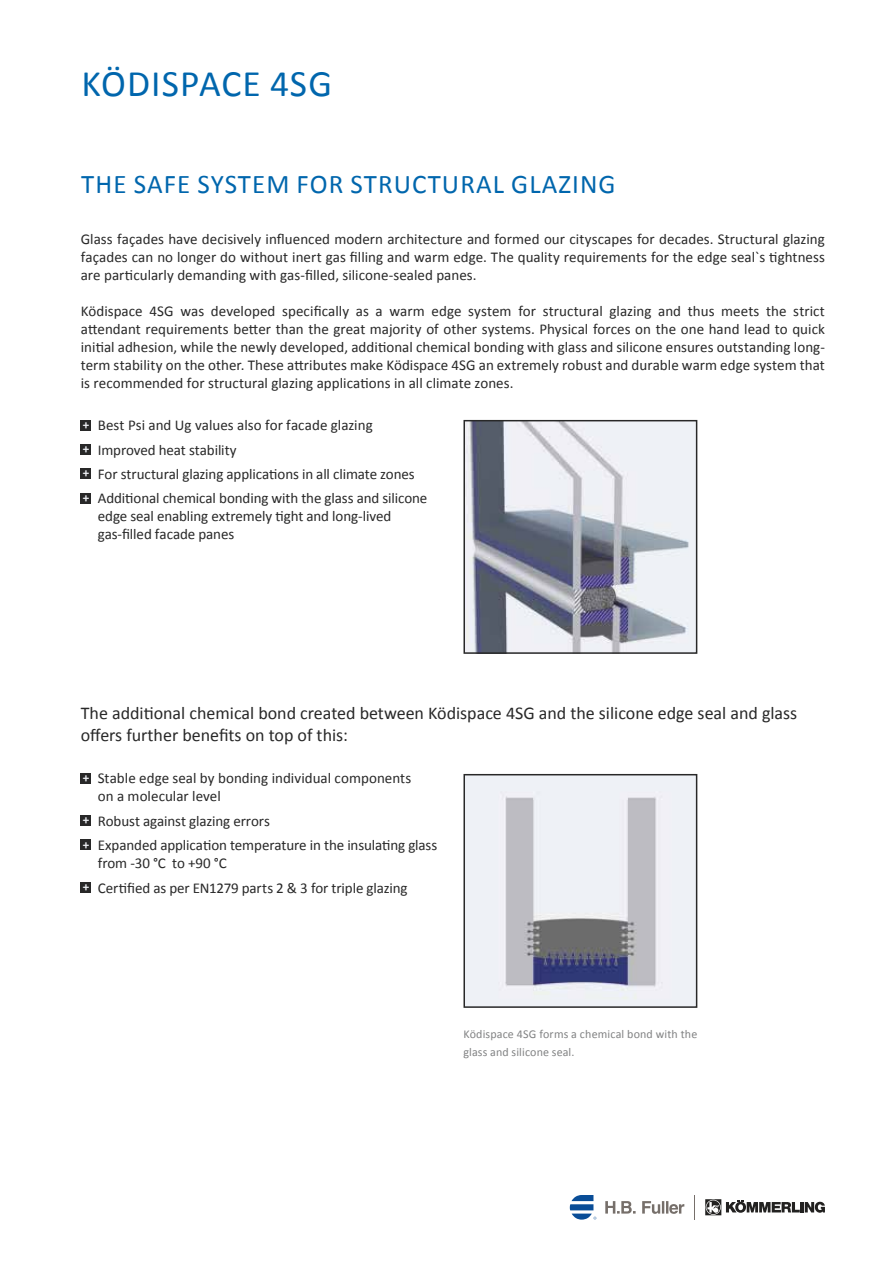
<style>
.page{position:relative;width:893px;height:1263px;background:#fff}
.page>*{position:absolute;margin:0;border:0;box-sizing:border-box;transform-origin:0 0}
.t1{font:37.5px "Calibri";letter-spacing:.03em;color:#0066ad}
.t2{font:27px "Calibri";letter-spacing:.04em;color:#0066ad}
.t3{font:18px/21.6px "Calibri";color:#282828}
.t4{font:15px/18px "Calibri";letter-spacing:-.005em;color:#282828}
.t5{font:12px/18px "Calibri";letter-spacing:.01em;color:#818283}
.s1{font-weight:700;font-size:13.05px;color:#eff1f5}
</style>
<div class="page">
<svg style="left:605px;top:1201px;width:79px;height:13px"></svg>
<svg style="left:570px;top:1195px;width:26px;height:24px"></svg>
<svg style="left:694px;top:1195px;width:1px;height:24px"></svg>
<svg style="left:705px;top:1199px;width:120px;height:16px"></svg>
<div style="left:81px;top:420px;width:10px;height:10px;background:#282828"></div>
<div style="left:81px;top:444px;width:10px;height:11px;background:#282828"></div>
<div style="left:81px;top:469px;width:10px;height:10px;background:#282828"></div>
<div style="left:81px;top:493px;width:10px;height:10px;background:#282828"></div>
<img style="left:466px;top:423px;width:228px;height:228px">
<div style="left:463px;top:420px;width:234px;height:234px;border:2px solid #282828"></div>
<div style="left:81px;top:773px;width:10px;height:10px;background:#282828"></div>
<div style="left:81px;top:815px;width:10px;height:11px;background:#282828"></div>
<div style="left:81px;top:840px;width:10px;height:10px;background:#282828"></div>
<div style="left:81px;top:882px;width:10px;height:10px;background:#282828"></div>
<img style="left:466px;top:777px;width:228px;height:228px">
<div style="left:463px;top:774px;width:234px;height:234px;border:2px solid #282828"></div>
<h1 class="t1" style="left:82px;top:60px;width:252px">KÖDISPACE 4SG</h1>
<h2 class="t2" style="left:81px;top:167px;width:536px">THE SAFE SYSTEM FOR STRUCTURAL GLAZING</h2>
<p class="t4" style="left:81px;top:230px;width:746px;text-align:justify">Glass façades have decisively influenced modern architecture and formed our cityscapes for decades. Structural glazing façades can no longer do without inert gas filling and warm edge. The quality requirements for the edge seal`s tightness are particularly demanding with gas-filled, silicone-sealed panes.</p>
<p class="t4" style="left:81px;top:302px;width:746px;text-align:justify">Ködispace 4SG was developed specifically as a warm edge system for structural glazing and thus meets the strict attendant requirements better than the great majority of other systems. Physical forces on the one hand lead to quick initial adhesion, while the newly developed, additional chemical bonding with glass and silicone ensures outstanding long&shy;term stability on the other. These attributes make Ködispace 4SG an extremely robust and durable warm edge system that is recommended for structural glazing applications in all climate zones.</p>
<p class="t4" style="left:83px;top:413px;width:346px;line-height:24.5px"><span class="s1">+</span> Best Psi and Ug values also for facade glazing<br><span class="s1">+</span> Improved heat stability<br><span class="s1">+</span> For structural glazing applications in all climate zones<br><span class="s1">+</span> Additional chemical bonding with the glass and silicone</p>
<p class="t4" style="left:98px;top:507px;width:295px">edge seal enabling extremely tight and long-lived gas-filled facade panes</p>
<p class="t3" style="left:81px;top:703px;width:718px">The additional chemical bond created between Ködispace 4SG and the silicone edge seal and glass offers further benefits on top of this:</p>
<p class="t4" style="left:98px;top:769px;width:315px;text-indent:-15px"><span class="s1">+</span> Stable edge seal by bonding individual components on a molecular level</p>
<p class="t4" style="left:83px;top:809px;width:356px;line-height:24.5px"><span class="s1">+</span> Robust against glazing errors<br><span class="s1">+</span> Expanded application temperature in the insulating glass</p>
<p class="t4" style="left:83px;top:851px;width:326px;line-height:24.5px;text-indent:15px">from -30 °C to +90 °C<br><span class="s1">+</span> Certified as per EN1279 parts 2 &amp; 3 for triple glazing</p>
<p class="t5" style="left:463px;top:1025px;width:235px">Ködispace 4SG forms a chemical bond with the glass and silicone seal.</p>
</div>
